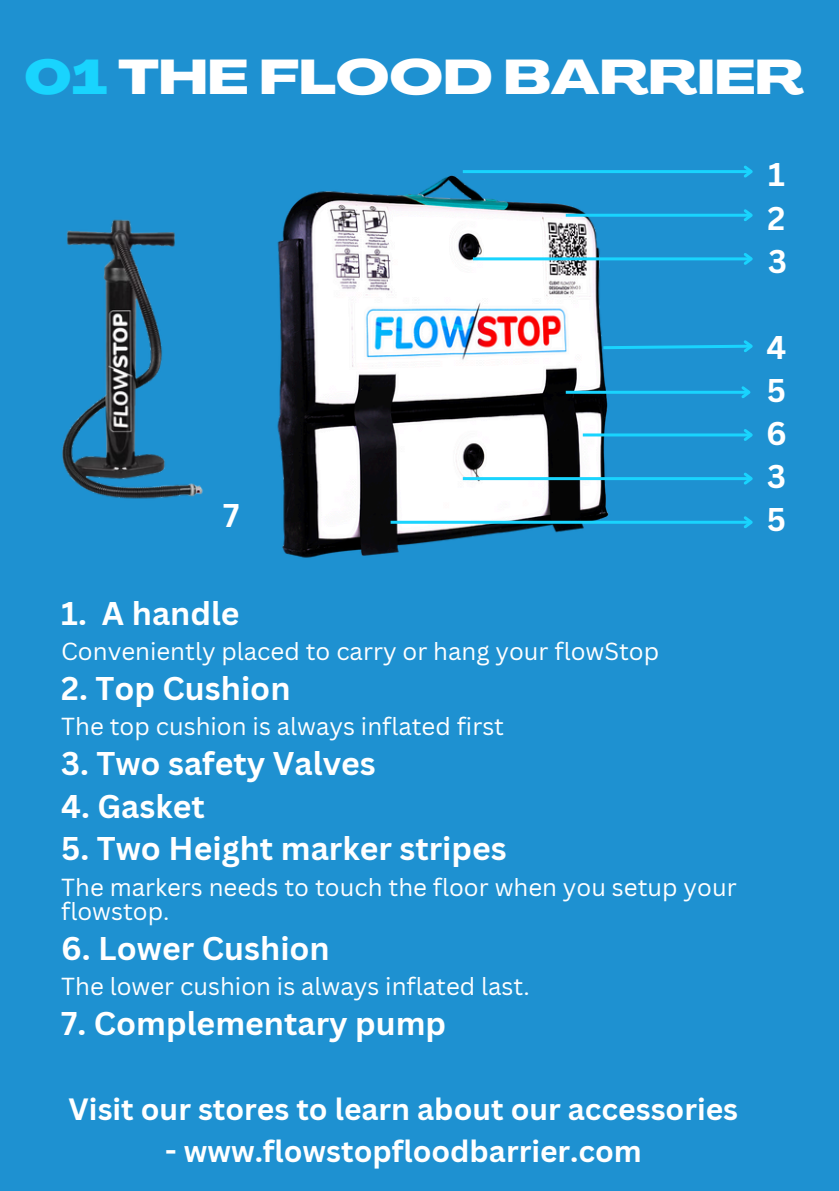
<style>
.page{position:relative;width:839px;height:1191px;background:#fff}
.page>*{position:absolute;margin:0;border:0;box-sizing:border-box;transform-origin:0 0}
.t1{font:800 48px "Agrandir Grand";color:#fff}
.t2{font:700 32px "Canva Sans";color:#fff}
.t3{font:700 30px "Canva Sans";color:#fff}
.t4{font:24px/24px "Canva Sans";color:#fff}
.s1{color:#19d4fe}
</style>
<div class="page">
<div style="left:0;top:0;width:838px;height:1191px;background:#1e91d1"></div>
<img style="left:277px;top:170px;width:464px;height:388px">
<hr style="left:463px;top:170px;width:288px;height:3px;background:#19d4fe">
<svg style="left:744px;top:165px;width:9px;height:13px"></svg>
<hr style="left:565px;top:214px;width:186px;height:3px;background:#19d4fe">
<svg style="left:741px;top:209px;width:12px;height:12px"></svg>
<svg style="left:600px;top:337px;width:153px;height:18px"></svg>
<hr style="left:565px;top:391px;width:184px;height:3px;background:#19d4fe">
<svg style="left:738px;top:384px;width:13px;height:17px"></svg>
<hr style="left:463px;top:477px;width:288px;height:3px;background:#19d4fe">
<svg style="left:744px;top:472px;width:9px;height:13px"></svg>
<hr style="left:582px;top:433px;width:169px;height:3px;background:#19d4fe">
<svg style="left:741px;top:429px;width:12px;height:12px"></svg>
<hr style="left:473px;top:257px;width:278px;height:3px;background:#19d4fe">
<svg style="left:741px;top:253px;width:12px;height:12px"></svg>
<hr style="left:390px;top:521px;width:361px;height:3px;background:#19d4fe">
<svg style="left:741px;top:516px;width:12px;height:12px"></svg>
<img style="left:62px;top:219px;width:141px;height:280px">
<p class="t1" style="left:24px;top:58px;width:781px"><span class="s1">01</span> THE FLOOD BARRIER</p>
<p class="t2" style="left:223px;top:492px;width:18px">7</p>
<p class="t2" style="left:61px;top:591px;width:180px">1. A handle</p>
<h2 class="t4" style="left:61px;top:638px;width:599px">Conveniently placed to carry or hang your flowStop</h2>
<p class="t2" style="left:61px;top:666px;width:231px">2. Top Cushion</p>
<h2 class="t4" style="left:61px;top:714px;width:444px">The top cushion is always inflated first</h2>
<p class="t2" style="left:61px;top:741px;width:316px">3. Two safety Valves</p>
<h2 class="t2" style="left:61px;top:783px;width:145px">4. Gasket</h2>
<p class="t2" style="left:61px;top:826px;width:447px">5. Two Height marker stripes</p>
<p class="t4" style="left:61px;top:874px;width:677px">The markers needs to touch the floor when you setup your flowstop.</p>
<h2 class="t2" style="left:61px;top:926px;width:270px">6. Lower Cushion</h2>
<h2 class="t4" style="left:61px;top:973px;width:470px">The lower cushion is always inflated last.</h2>
<h2 class="t2" style="left:61px;top:1001px;width:386px">7. Complementary pump</h2>
<h2 class="t3" style="left:69px;top:1088px;width:671px">Visit our stores to learn about our accessories</h2>
<h2 class="t3" style="left:165px;top:1130px;width:478px">- www.flowstopfloodbarrier.com</h2>
<p class="t2" style="left:768px;top:152px;width:18px">1</p>
<p class="t2" style="left:767px;top:195px;width:19px">2</p>
<p class="t2" style="left:768px;top:239px;width:20px">3</p>
<p class="t2" style="left:766px;top:325px;width:21px">4</p>
<p class="t2" style="left:766px;top:368px;width:21px">5</p>
<p class="t2" style="left:766px;top:411px;width:22px">6</p>
<p class="t2" style="left:767px;top:454px;width:20px">3</p>
<p class="t2" style="left:766px;top:497px;width:21px">5</p>
</div>
